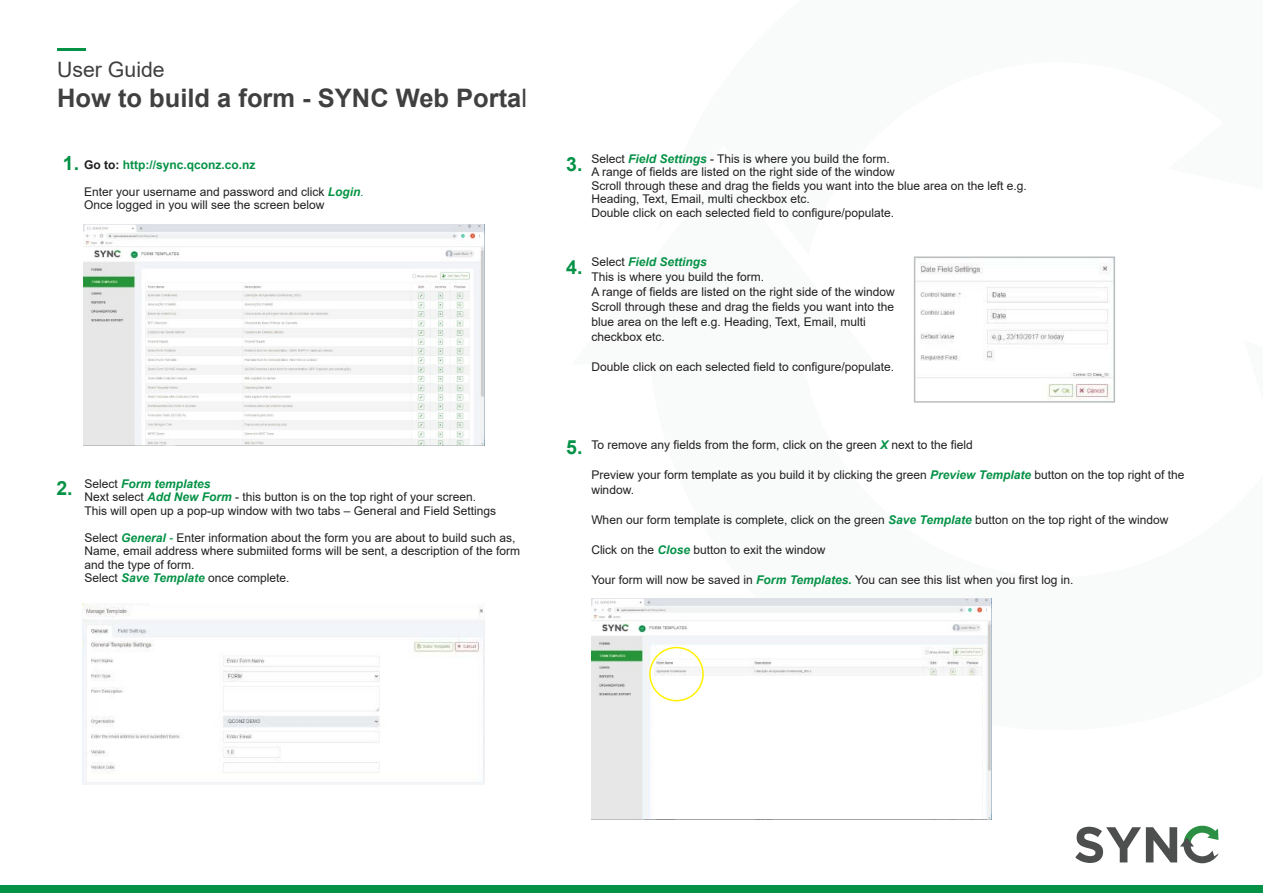
<style>
.page{position:relative;width:1263px;height:893px;background:#fff}
.page>*{position:absolute;margin:0;border:0;box-sizing:border-box;transform-origin:0 0}
.t1{font:700 25.5px "Arial";color:#404041}
.t2{font:21.3px "Arial";color:#404041}
.t3{font:700 19.5px "Arial";color:#049246}
.t4{font:12px/13.5px "Arial";color:#221f1f}
.t5{font:700 12px "Arial";color:#049246}
.s1{font-weight:400}
.s2{font-size:19.5px}
.s3{color:#221f1f}
.s4{font-weight:700;font-style:italic;color:#079444}
.s5{font-style:italic;color:#079444}
.s6{font-weight:700;font-size:19.5px;color:#049246}
.s7{font-weight:700;font-style:italic;color:#049246}
.s8{font-style:italic;color:#049246}
</style>
<div class="page">
<hr style="left:57px;top:48px;width:28px;height:3px;background:#049246">
<img style="left:84px;top:224px;width:400px;height:222px">
<img style="left:83px;top:604px;width:401px;height:180px">
<img style="left:917px;top:259px;width:195px;height:141px">
<div style="left:914px;top:256px;width:201px;height:147px;border:2px solid #bbbdbf"></div>
<img style="left:591px;top:598px;width:401px;height:222px">
<svg style="left:644px;top:643px;width:343px;height:177px"></svg>
<div style="left:649px;top:647px;width:55px;height:54px;border:2px solid #fff100;border-radius:50%"></div>
<div style="left:0;top:885px;width:1263px;height:8px;background:#049246"></div>
<svg style="left:1075px;top:826px;width:144px;height:37px"></svg>
<h2 class="t2" style="left:57px;top:61px;width:109px">User Guide</h2>
<h1 class="t1" style="left:57px;top:88px;width:471px">How to build a form - SYNC Web Porta<span class="s1">l</span></h1>
<p class="t5" style="left:63px;top:160px;width:194px"><span class="s2">1.</span> <span class="s3">Go to:</span> http://sync.qconz.co.nz</p>
<p class="t4" style="left:84px;top:186px;width:281px">Enter your username and password and click <span class="s4">Login</span><span class="s5">.<br></span>Once logged in you will see the screen below</p>
<p class="t4" style="left:84px;top:478px;width:413px;text-indent:-28px"><span class="s6">2.</span> Select <span class="s7">Form templates<br></span>Next select <span class="s7">Add New Form</span> - this button is on the top right of your screen.<br>This will open up a pop-up window with two tabs – General and Field Settings</p>
<p class="t4" style="left:84px;top:532px;width:437px">Select <span class="s7">General</span> <span class="s8">-</span> Enter information about the form you are about to build such as, Name, email address where submiited forms will be sent, a description of the form and the type of form.<br>Select <span class="s7">Save Template</span> once complete.</p>
<p class="t4" style="left:591px;top:153px;width:437px;text-indent:-25px"><span class="s6">3.</span> Select <span class="s7">Field Settings</span> - This is where you build the form.<br>A range of fields are listed on the right side of the window<br>Scroll through these and drag the fields you want into the blue area on the left e.g.<br>Heading, Text, Email, multi checkbox etc.<br>Double click on each selected field to configure/populate.</p>
<h3 class="t3" style="left:566px;top:260px;width:18px">4.</h3>
<p class="t4" style="left:591px;top:255px;width:305px;line-height:15px">Select <span class="s7">Field Settings<br></span>This is where you build the form.<br>A range of fields are listed on the right side of the window Scroll through these and drag the fields you want into the blue area on the left e.g. Heading, Text, Email, multi checkbox etc.</p>
<p class="t4" style="left:591px;top:361px;width:304px">Double click on each selected field to configure/populate.</p>
<h3 class="t3" style="left:566px;top:440px;width:18px">5.</h3>
<p class="t4" style="left:591px;top:439px;width:383px">To remove any fields from the form, click on the green <span class="s7">X</span> next to the field</p>
<p class="t4" style="left:591px;top:469px;width:595px;line-height:15px">Preview your form template as you build it by clicking the green <span class="s7">Preview Template</span> button on the top right of the window.</p>
<p class="t4" style="left:591px;top:514px;width:579px">When our form template is complete, click on the green <span class="s7">Save Template</span> button on the top right of the window</p>
<p class="t4" style="left:591px;top:544px;width:236px">Click on the <span class="s7">Close</span> button to exit the window</p>
<p class="t4" style="left:591px;top:574px;width:483px">Your form will now be saved in <span class="s7">Form Templates.</span> You can see this list when you first log in.</p>
</div>
